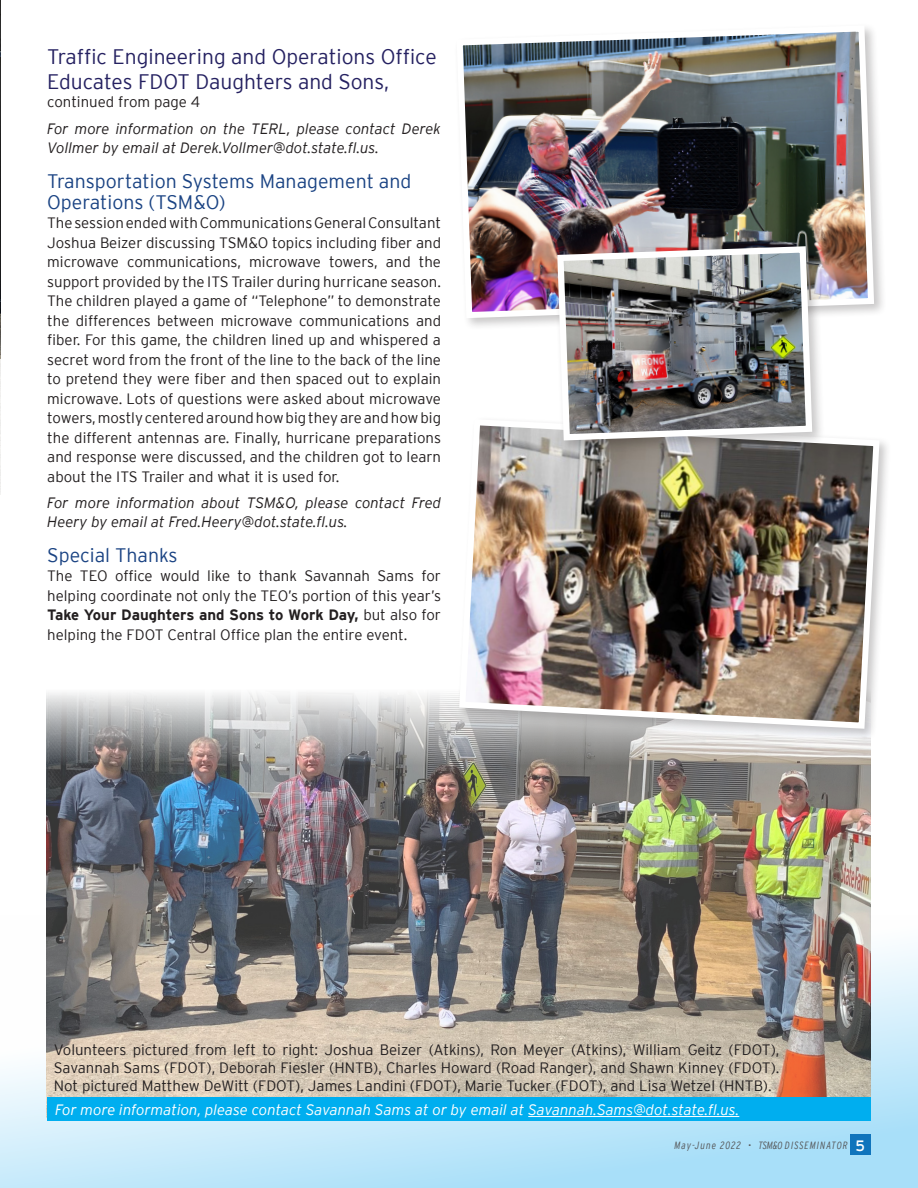
<style>
.page{position:relative;width:918px;height:1188px;background:#fff}
.page>*{position:absolute;margin:0;border:0;box-sizing:border-box;transform-origin:0 0}
.Continued_On{font:300 21px/25.2px "Interstate";color:#252161}
.Subhead{font:300 19.5px/21px "Interstate";color:#1a4383}
.Body_Copy{font:300 15px/19.5px "Interstate";color:#231f20;text-align:justify}
.For_More_Info{font:italic 300 15px/19.5px "Interstate";color:#231f20}
.For_More_Info-2{font:italic 300 15px "Interstate";color:#fff}
.Continued_On-2{font:300 15px "Interstate";color:#231f20}
.t1{font:italic 300 condensed 10.5px "Interstate";letter-spacing:.1em;color:#57585a}
.s1{font-weight:700}
.s2{font-weight:400;font-style:normal;font-stretch:normal;font-size:15px;color:#fff}
</style>
<div class="page">
<svg style="left:0;top:915px;width:918px;height:273px;background:#c3e8fa"></svg>
<div style="left:850px;top:1135px;width:21px;height:20px;background:#1074bc"></div>
<img style="left:47px;top:693px;width:823px;height:404px">
<img style="left:0;top:0;width:1px;height:359px">
<div style="left:454px;top:22px;width:433px;height:309px;background:#231f20;opacity:.25"></div>
<img style="left:454px;top:22px;width:423px;height:299px">
<div style="left:456px;top:416px;width:436px;height:325px;background:#231f20;opacity:.25"></div>
<img style="left:456px;top:416px;width:427px;height:316px">
<div style="left:554px;top:243px;width:272px;height:211px;background:#231f20;opacity:.25"></div>
<img style="left:554px;top:243px;width:261px;height:201px">
<div style="left:47px;top:1097px;width:824px;height:23px;background:#00aeef"></div>
<hr style="left:528px;top:1116px;width:211px;height:1px;background:#fff">
<p class="Continued_On" style="left:47px;top:44px;width:391px">Traffic Engineering and Operations Office<br>Educates FDOT Daughters and Sons,</p>
<p class="Continued_On-2" style="left:47px;top:94px;width:155px">continued from page 4</p>
<p class="For_More_Info" style="left:47px;top:118px;width:395px">For more information on the TERL, please contact Derek<br>Vollmer by email at Derek.Vollmer@dot.state.fl.us.</p>
<p class="Subhead" style="left:47px;top:170px;width:366px">Transportation Systems Management and<br>Operations (TSM&amp;O)</p>
<p class="Body_Copy" style="left:47px;top:213px;width:395px">The session ended with Communications General Consultant Joshua Beizer discussing TSM&amp;O topics including fiber and microwave communications, microwave towers, and the support provided by the ITS Trailer during hurricane season.<br>The children played a game of “Telephone” to demonstrate the differences between microwave communications and fiber. For this game, the children lined up and whispered a secret word from the front of the line to the back of the line to pretend they were fiber and then spaced out to explain microwave. Lots of questions were asked about microwave towers, mostly centered around how big they are and how big the different antennas are. Finally, hurricane preparations and response were discussed, and the children got to learn about the ITS Trailer and what it is used for.</p>
<p class="For_More_Info" style="left:47px;top:493px;width:395px">For more information about TSM&amp;O, please contact Fred<br>Heery by email at Fred.Heery@dot.state.fl.us.</p>
<p class="Subhead" style="left:47px;top:544px;width:132px">Special Thanks</p>
<p class="Body_Copy" style="left:47px;top:566px;width:395px">The TEO office would like to thank Savannah Sams for helping coordinate not only the TEO’s portion of this year’s <span class="s1">Take Your Daughters and Sons to Work Day,</span> but also for helping the FDOT Central Office plan the entire event.</p>
<p class="Body_Copy" style="left:54px;top:1040px;width:727px;line-height:18px">Volunteers pictured from left to right: Joshua Beizer (Atkins), Ron Meyer (Atkins), William Geitz (FDOT), Savannah Sams (FDOT), Deborah Fiesler (HNTB), Charles Howard (Road Ranger), and Shawn Kinney (FDOT).<br>Not pictured Matthew DeWitt (FDOT), James Landini (FDOT), Marie Tucker (FDOT), and Lisa Wetzel (HNTB).</p>
<p class="For_More_Info-2" style="left:55px;top:1101px;width:685px">For more information, please contact Savannah Sams at or by email at Savannah.Sams@dot.state.fl.us.</p>
<p class="t1" style="left:674px;top:1139px;width:192px">May-June 2022 • TSM&amp;O DISSEMINATOR <span class="s2">5</span></p>
</div>
